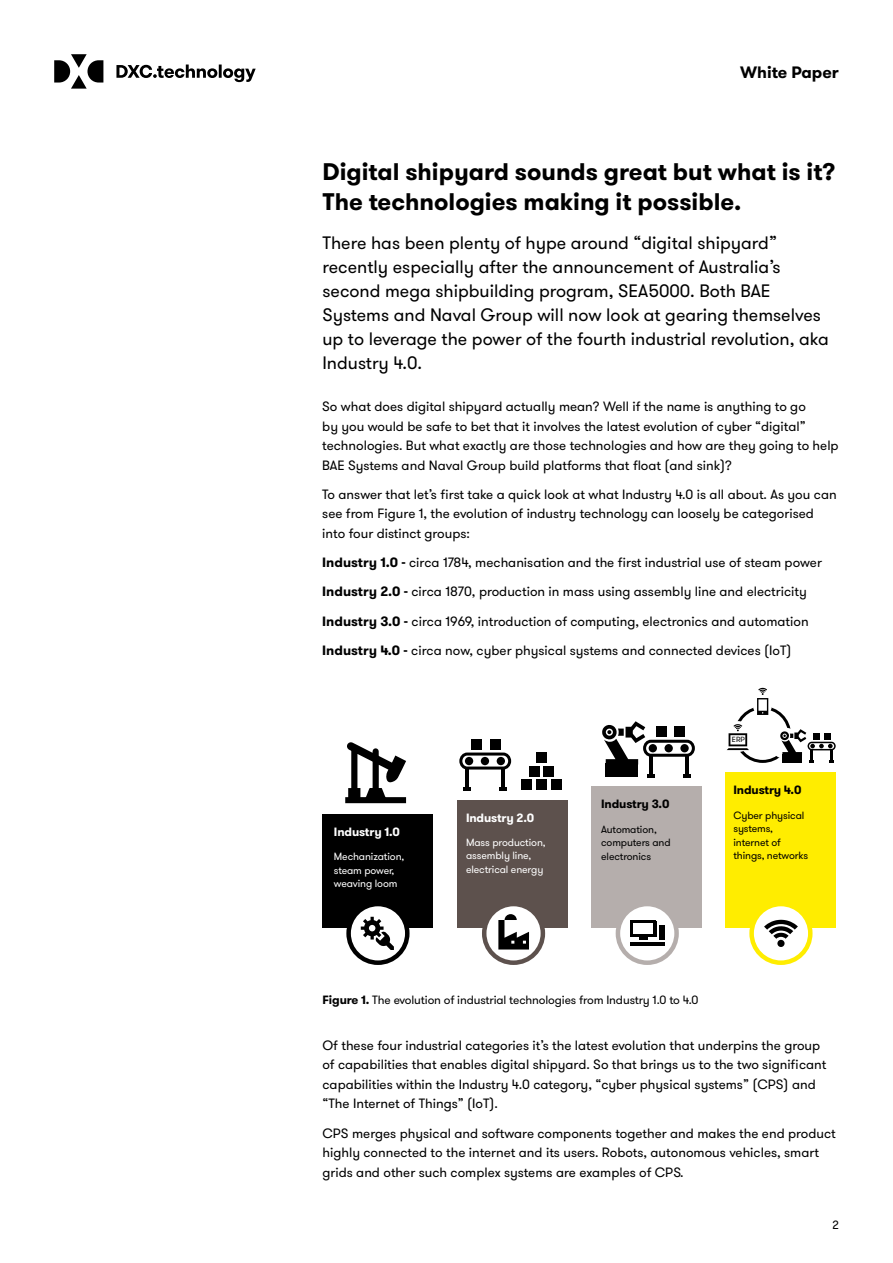
<style>
.page{position:relative;width:893px;height:1263px;background:#fff}
.page>*{position:absolute;margin:0;border:0;box-sizing:border-box;transform-origin:0 0}
.t1{font:700 24px/30px "GT Walsheim Pro";color:#000}
.t2{font:18px/24px "GT Walsheim Pro";color:#000}
.t3{font:700 16.5px "GT Walsheim Pro";color:#000}
.t4{font:13.5px/19.5px "GT Walsheim Pro";color:#000}
.t5{font:12px "GT Walsheim Pro";letter-spacing:-.01em;color:#000}
.t6{font:700 12px "GT Walsheim Pro";letter-spacing:-.01em;color:#000}
.t7{font:700 12px "GT Walsheim Pro";letter-spacing:-.01em;color:#fff}
.t8{font:10.5px/13.5px "GT Walsheim Pro";letter-spacing:-.01em;color:#000}
.t9{font:10.5px/13.5px "GT Walsheim Pro";letter-spacing:-.01em;color:#fff}
.t10{font:7.5px "GT Walsheim Pro";color:#000}
.s1{font-weight:700}
</style>
<div class="page">
<svg style="left:54px;top:54px;width:202px;height:35px"></svg>
<div style="left:734px;top:706px;width:57px;height:57px;border:3px solid #000;border-radius:50%"></div>
<div style="left:722px;top:721px;width:31px;height:31px;background:#fff;border-radius:50%"></div>
<div style="left:769px;top:728px;width:31px;height:31px;background:#fff;border-radius:50%"></div>
<svg style="left:753px;top:697px;width:19px;height:19px"></svg>
<div style="left:322px;top:814px;width:111px;height:114px;background:#000"></div>
<div style="left:457px;top:800px;width:111px;height:128px;background:#5d514d"></div>
<div style="left:591px;top:786px;width:111px;height:142px;background:#b5aeac"></div>
<div style="left:725px;top:773px;width:111px;height:155px;background:#ffed00"></div>
<svg style="left:752px;top:904px;width:58px;height:59px"></svg>
<div style="left:749px;top:902px;width:63px;height:63px;border:4px solid #ffed00;border-radius:50%"></div>
<svg style="left:618px;top:904px;width:59px;height:59px"></svg>
<div style="left:616px;top:902px;width:63px;height:63px;border:4px solid #b5aeac;border-radius:50%"></div>
<svg style="left:484px;top:904px;width:59px;height:59px"></svg>
<div style="left:482px;top:902px;width:63px;height:63px;border:4px solid #5d514d;border-radius:50%"></div>
<svg style="left:349px;top:904px;width:58px;height:59px"></svg>
<div style="left:346px;top:902px;width:64px;height:63px;border:4px solid #000;border-radius:50%"></div>
<svg style="left:361px;top:917px;width:33px;height:33px"></svg>
<svg style="left:498px;top:914px;width:31px;height:35px"></svg>
<hr style="left:630px;top:920px;width:26px;height:2px;background:#000">
<hr style="left:630px;top:943px;width:34px;height:3px;background:#000">
<hr style="left:630px;top:921px;width:3px;height:16px;background:#000">
<hr style="left:653px;top:921px;width:3px;height:16px;background:#000">
<div style="left:639px;top:935px;width:8px;height:5px;background:#000"></div>
<hr style="left:630px;top:934px;width:26px;height:3px;background:#000">
<div style="left:659px;top:926px;width:5px;height:14px;background:#000"></div>
<svg style="left:764px;top:920px;width:34px;height:27px"></svg>
<svg style="left:345px;top:742px;width:61px;height:61px"></svg>
<div style="left:472px;top:739px;width:10px;height:11px;background:#000"></div>
<div style="left:490px;top:739px;width:10px;height:11px;background:#000"></div>
<div style="left:656px;top:726px;width:11px;height:11px;background:#000"></div>
<div style="left:674px;top:726px;width:11px;height:11px;background:#000"></div>
<div style="left:521px;top:779px;width:11px;height:11px;background:#000"></div>
<div style="left:536px;top:779px;width:11px;height:11px;background:#000"></div>
<div style="left:551px;top:779px;width:10px;height:11px;background:#000"></div>
<div style="left:529px;top:766px;width:10px;height:10px;background:#000"></div>
<div style="left:543px;top:766px;width:11px;height:10px;background:#000"></div>
<div style="left:536px;top:752px;width:11px;height:11px;background:#000"></div>
<svg style="left:602px;top:721px;width:43px;height:43px"></svg>
<div style="left:606px;top:763px;width:32px;height:14px;background:#000"></div>
<div style="left:807px;top:742px;width:29px;height:8px;border:2px solid #000;border-radius:4px"></div>
<div style="left:643px;top:740px;width:52px;height:17px;border:3px solid #000;border-radius:7px"></div>
<div style="left:649px;top:744px;width:8px;height:8px;background:#000;border-radius:50%"></div>
<div style="left:680px;top:744px;width:9px;height:8px;background:#000;border-radius:50%"></div>
<div style="left:664px;top:744px;width:9px;height:8px;background:#000;border-radius:50%"></div>
<svg style="left:684px;top:754px;width:4px;height:20px"></svg>
<svg style="left:683px;top:774px;width:7px;height:4px"></svg>
<svg style="left:647px;top:774px;width:8px;height:4px"></svg>
<hr style="left:649px;top:756px;width:4px;height:20px;background:#000">
<hr style="left:649px;top:754px;width:4px;height:21px;background:#000">
<div style="left:459px;top:752px;width:52px;height:17px;border:3px solid #000;border-radius:7px"></div>
<div style="left:465px;top:757px;width:8px;height:8px;background:#000;border-radius:50%"></div>
<div style="left:497px;top:757px;width:8px;height:8px;background:#000;border-radius:50%"></div>
<div style="left:481px;top:757px;width:8px;height:8px;background:#000;border-radius:50%"></div>
<hr style="left:501px;top:767px;width:4px;height:21px;background:#000">
<svg style="left:499px;top:787px;width:7px;height:4px"></svg>
<svg style="left:463px;top:787px;width:8px;height:4px"></svg>
<hr style="left:465px;top:769px;width:4px;height:20px;background:#000">
<hr style="left:465px;top:767px;width:4px;height:21px;background:#000">
<svg style="left:780px;top:729px;width:53px;height:34px"></svg>
<div style="left:782px;top:755px;width:20px;height:8px;background:#000"></div>
<svg style="left:727px;top:724px;width:22px;height:26px"></svg>
<svg style="left:757px;top:688px;width:11px;height:27px"></svg>
<p class="t3" style="left:740px;top:61px;width:100px">White Paper</p>
<h1 class="t1" style="left:322px;top:157px;width:515px">Digital shipyard sounds great but what is it?<br>The technologies making it possible.</h1>
<p class="t2" style="left:322px;top:231px;width:508px">There has been plenty of hype around “digital shipyard” recently especially after the announcement of Australia’s second mega shipbuilding program, SEA5000. Both BAE Systems and Naval Group will now look at gearing themselves up to leverage the power of the fourth industrial revolution, aka Industry 4.0.</p>
<p class="t4" style="left:322px;top:397px;width:518px">So what does digital shipyard actually mean? Well if the name is anything to go<br>by you would be safe to bet that it involves the latest evolution of cyber “digital” technologies. But what exactly are those technologies and how are they going to help BAE Systems and Naval Group build platforms that float (and sink)?</p>
<p class="t4" style="left:322px;top:485px;width:516px">To answer that let’s first take a quick look at what Industry 4.0 is all about. As you can see from Figure 1, the evolution of industry technology can loosely be categorised into four distinct groups:</p>
<p class="t4" style="left:322px;top:548px;width:501px;line-height:29.2px"><span class="s1">Industry 1.0 -</span> circa 1784, mechanisation and the first industrial use of steam power <span class="s1">Industry 2.0 -</span> circa 1870, production in mass using assembly line and electricity <span class="s1">Industry 3.0 -</span> circa 1969, introduction of computing, electronics and automation <span class="s1">Industry 4.0 -</span> circa now, cyber physical systems and connected devices (IoT)</p>
<p class="t10" style="left:732px;top:735px;width:14px">ERP</p>
<p class="t7" style="left:334px;top:824px;width:68px">Industry 1.0</p>
<p class="t9" style="left:334px;top:850px;width:72px">Mechanization, steam power, weaving loom</p>
<p class="t7" style="left:466px;top:809px;width:70px">Industry 2.0</p>
<p class="t9" style="left:466px;top:836px;width:81px">Mass production, assembly line, electrical energy</p>
<p class="t6" style="left:601px;top:796px;width:70px">Industry 3.0</p>
<p class="t8" style="left:601px;top:822px;width:71px">Automation, computers and electronics</p>
<p class="t6" style="left:733px;top:782px;width:70px">Industry 4.0</p>
<p class="t8" style="left:733px;top:808px;width:76px">Cyber physical systems, internet of things, networks</p>
<p class="t5" style="left:322px;top:992px;width:378px"><span class="s1">Figure 1.</span> The evolution of industrial technologies from Industry 1.0 to 4.0</p>
<p class="t4" style="left:322px;top:1036px;width:505px">Of these four industrial categories it’s the latest evolution that underpins the group of capabilities that enables digital shipyard. So that brings us to the two significant capabilities within the Industry 4.0 category, “cyber physical systems” (CPS) and “The Internet of Things” (IoT).</p>
<p class="t4" style="left:322px;top:1123px;width:515px">CPS merges physical and software components together and makes the end product highly connected to the internet and its users. Robots, autonomous vehicles, smart grids and other such complex systems are examples of CPS.</p>
<p class="t5" style="left:832px;top:1218px;width:8px">2</p>
</div>
